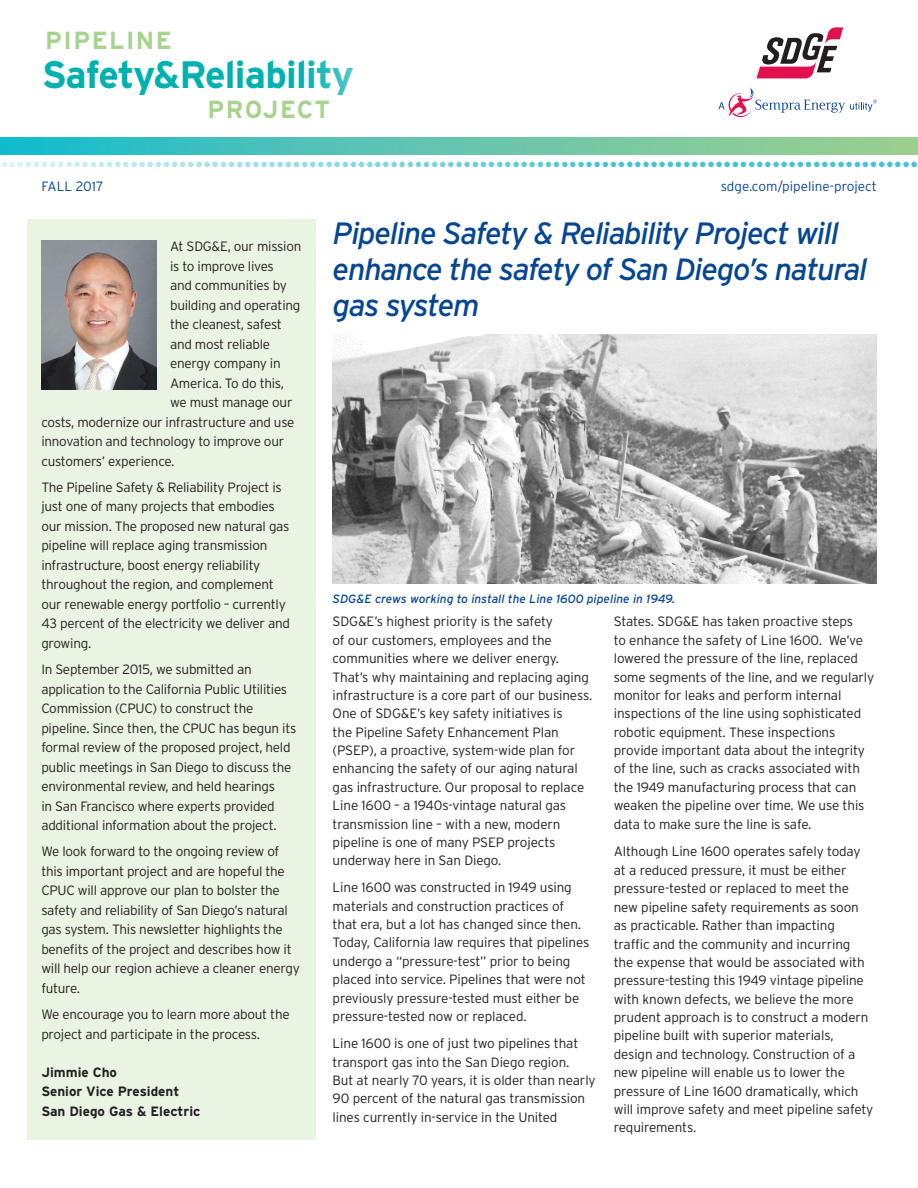
<style>
.page{position:relative;width:918px;height:1188px;background:#fff}
.page>*{position:absolute;margin:0;border:0;box-sizing:border-box;transform-origin:0 0}
.t1{font:700 38.25px "Interstate";letter-spacing:-.02em;color:#00b1b0}
.Heading_Italic{font:italic 30.75px/36px "Interstate";letter-spacing:-.04em;color:#074693}
.t2{font:700 24.75px "Interstate";letter-spacing:.06em;color:#a7d38d}
.t3{font:21px "Minion Pro";color:#47c3d2}
.BodyCopy{font:300 13.5px/18.5px "Interstate";letter-spacing:-.02em;color:#231f20}
.BodyCopy-2{font:700 13.5px/19.5px "Interstate";color:#231f20}
.t4{font:300 13.5px "Interstate";color:#074693}
.Photo_caption{font:italic 12px "Interstate";color:#074693}
</style>
<div class="page">
<div style="left:27px;top:219px;width:288px;height:920px;background:#eaf4e3"></div>
<img style="left:41px;top:240px;width:116px;height:149px">
<img style="left:333px;top:334px;width:544px;height:250px">
<svg style="left:757px;top:27px;width:86px;height:51px"></svg>
<svg style="left:718px;top:87px;width:159px;height:30px"></svg>
<div style="left:0;top:138px;width:918px;height:16px;background:linear-gradient(to right,#1dbbce,#a4cf8e)"></div>
<p class="t2" style="left:45px;top:27px;width:128px">PIPELINE</p>
<h1 class="t1" style="left:41px;top:53px;width:314px">Safety&amp;Reliability</h1>
<p class="t2" style="left:208px;top:96px;width:124px">PROJECT</p>
<h3 class="t3" style="left:0;top:148px;width:920px">•••••••••••••••••••••••••••••••••••••••••••••••••••••••••••••••••••••••••••••••••••••••••••••••••••••••••••••••••</h3>
<p class="t4" style="left:41px;top:179px;width:64px">FALL 2017</p>
<p class="t4" style="left:721px;top:179px;width:158px">sdge.com/pipeline-project</p>
<p class="Heading_Italic" style="left:333px;top:215px;width:536px">Pipeline Safety &amp; Reliability Project will enhance the safety of San Diego’s natural gas system</p>
<p class="BodyCopy" style="left:170px;top:237px;width:133px">At SDG&amp;E, our mission</p>
<p class="BodyCopy" style="left:170px;top:257px;width:105px">is to improve lives</p>
<p class="BodyCopy" style="left:170px;top:276px;width:118px">and communities by</p>
<p class="BodyCopy" style="left:170px;top:296px;width:132px">building and operating</p>
<p class="BodyCopy" style="left:170px;top:315px;width:113px">the cleanest, safest</p>
<p class="BodyCopy" style="left:170px;top:335px;width:102px">and most reliable</p>
<p class="BodyCopy" style="left:170px;top:354px;width:112px">energy company in</p>
<p class="BodyCopy" style="left:170px;top:374px;width:115px">America. To do this,</p>
<p class="BodyCopy" style="left:170px;top:393px;width:124px">we must manage our</p>
<p class="BodyCopy" style="left:41px;top:413px;width:255px">costs, modernize our infrastructure and use</p>
<p class="BodyCopy" style="left:41px;top:432px;width:244px">innovation and technology to improve our</p>
<p class="BodyCopy" style="left:41px;top:452px;width:135px">customers’ experience.</p>
<p class="BodyCopy" style="left:41px;top:477px;width:250px;line-height:19.5px">The Pipeline Safety &amp; Reliability Project is just one of many projects that embodies our mission. The proposed new natural gas pipeline will replace aging transmission infrastructure, boost energy reliability throughout the region, and complement our renewable energy portfolio – currently 43 percent of the electricity we deliver and growing.</p>
<p class="BodyCopy" style="left:41px;top:659px;width:256px;line-height:19.5px">In September 2015, we submitted an application to the California Public Utilities Commission (CPUC) to construct the pipeline. Since then, the CPUC has begun its formal review of the proposed project, held public meetings in San Diego to discuss the environmental review, and held hearings<br>in San Francisco where experts provided additional information about the project.</p>
<p class="BodyCopy" style="left:41px;top:842px;width:260px;line-height:19.5px">We look forward to the ongoing review of this important project and are hopeful the CPUC will approve our plan to bolster the safety and reliability of San Diego’s natural gas system. This newsletter highlights the benefits of the project and describes how it will help our region achieve a cleaner energy future.</p>
<p class="BodyCopy" style="left:41px;top:1004px;width:250px;line-height:19.5px">We encourage you to learn more about the project and participate in the process.</p>
<p class="BodyCopy-2" style="left:41px;top:1062px;width:161px">Jimmie Cho<br>Senior Vice President<br>San Diego Gas &amp; Electric</p>
<p class="Photo_caption" style="left:333px;top:592px;width:344px">SDG&amp;E crews working to install the Line 1600 pipeline in 1949.</p>
<p class="BodyCopy" style="left:333px;top:612px;width:261px">SDG&amp;E’s highest priority is the safety<br>of our customers, employees and the communities where we deliver energy.<br>That’s why maintaining and replacing aging infrastructure is a core part of our business.</p>
<p class="BodyCopy" style="left:333px;top:704px;width:253px">One of SDG&amp;E’s key safety initiatives is the Pipeline Safety Enhancement Plan (PSEP), a proactive, system-wide plan for enhancing the safety of our aging natural gas infrastructure. Our proposal to replace Line 1600 – a 1940s-vintage natural gas transmission line – with a new, modern pipeline is one of many PSEP projects underway here in San Diego.</p>
<p class="BodyCopy" style="left:333px;top:878px;width:258px">Line 1600 was constructed in 1949 using materials and construction practices of that era, but a lot has changed since then.<br>Today, California law requires that pipelines undergo a “pressure-test” prior to being placed into service. Pipelines that were not previously pressure-tested must either be pressure-tested now or replaced.</p>
<p class="BodyCopy" style="left:333px;top:1034px;width:265px">Line 1600 is one of just two pipelines that transport gas into the San Diego region.<br>But at nearly 70 years, it is older than nearly 90 percent of the natural gas transmission lines currently in-service in the United</p>
<p class="BodyCopy" style="left:614px;top:612px;width:262px">States. SDG&amp;E has taken proactive steps<br>to enhance the safety of Line 1600. We’ve lowered the pressure of the line, replaced some segments of the line, and we regularly monitor for leaks and perform internal inspections of the line using sophisticated robotic equipment. These inspections provide important data about the integrity of the line, such as cracks associated with the 1949 manufacturing process that can weaken the pipeline over time. We use this data to make sure the line is safe.</p>
<p class="BodyCopy" style="left:614px;top:842px;width:261px">Although Line 1600 operates safely today at a reduced pressure, it must be either pressure-tested or replaced to meet the new pipeline safety requirements as soon as practicable. Rather than impacting traffic and the community and incurring the expense that would be associated with pressure-testing this 1949 vintage pipeline with known defects, we believe the more prudent approach is to construct a modern pipeline built with superior materials, design and technology. Construction of a new pipeline will enable us to lower the pressure of Line 1600 dramatically, which will improve safety and meet pipeline safety requirements.</p>
</div>
